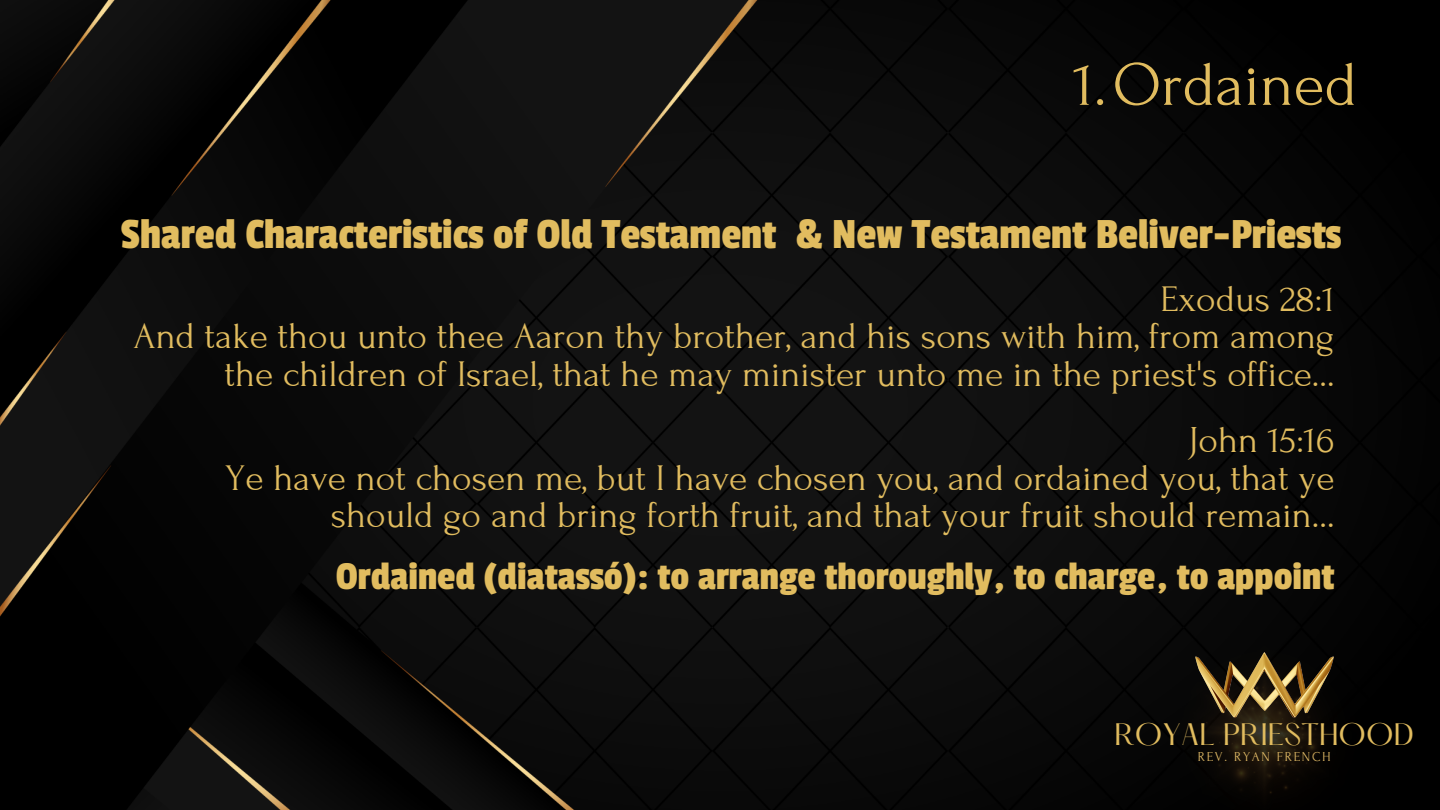
<style>
.page{position:relative;width:1440px;height:810px;background:#fff}
.page>*{position:absolute;margin:0;border:0;box-sizing:border-box;transform-origin:0 0}
.t1{font:63.5px "Forum";color:#e1bc5f}
.t2{font:45px "Passion One";color:#e1bc5f}
.t3{font:41.25px "Passion One";color:#e1bc5f}
.t4{font:37.5px/37.5px "Forum";color:#e1bc5f;text-align:right}
.t5{font:27.12px "Hatton";color:#e1bc5f}
.t6{font:13.62px "Forum";letter-spacing:.12em;color:#e1ba66}
</style>
<div class="page">
<img style="left:0;top:0;width:1440px;height:810px">
<img style="left:1154px;top:624px;width:220px;height:186px">
<img style="left:1195px;top:653px;width:138px;height:64px">
<p class="t1" style="left:1073px;top:50px;width:285px">1.Ordained</p>
<p class="t2" style="left:121px;top:210px;width:1222px">Shared Characteristics of Old Testament &amp; New Testament Beliver-Priests</p>
<p class="t4" style="left:1161px;top:281px;width:175px">Exodus 28:1</p>
<p class="t4" style="left:134px;top:318px;width:1202px">And take thou unto thee Aaron thy brother, and his sons with him, from among the children of Israel, that he may minister unto me in the priest's office...</p>
<p class="t4" style="left:1188px;top:422px;width:148px">John 15:16</p>
<p class="t4" style="left:226px;top:460px;width:1110px">Ye have not chosen me, but I have chosen you, and ordained you, that ye should go and bring forth fruit, and that your fruit should remain...</p>
<p class="t3" style="left:336px;top:554px;width:1000px">Ordained (diatassó): to arrange thoroughly, to charge, to appoint</p>
<p class="t5" style="left:1114px;top:721px;width:301px">ROYAL PRIESTHOOD</p>
<p class="t6" style="left:1198px;top:749px;width:134px">REV. RYAN FRENCH</p>
</div>
